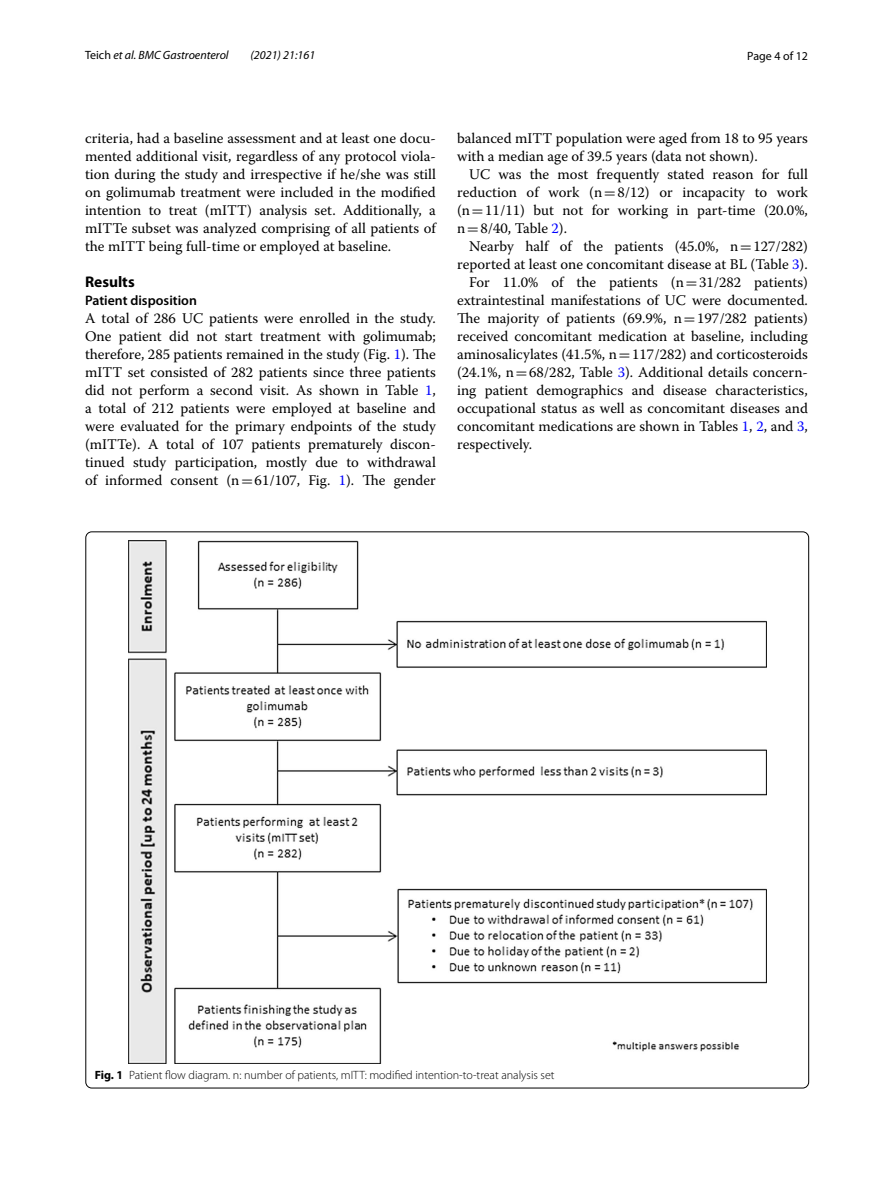
<style>
.page{position:relative;width:893px;height:1187px;background:#fff}
.page>*{position:absolute;margin:0;border:0;box-sizing:border-box;transform-origin:0 0}
.t1{font:700 15.45px "Myriad Pro";color:#000}
.t2{font:14.7px/18px "Warnock Pro";color:#000;text-align:justify}
.t3{font:600 13.8px "Myriad Pro";color:#000}
.t4{font:300 12px "Myriad Pro";color:#000}
.t5{font:italic 12px "Myriad Pro";color:#000}
.t6{font:12px "Myriad Pro";color:#000}
.s1{font-style:normal}
.s2{color:#00f}
.s3{font-family:"MTSY"}
.s4{font-weight:700}
</style>
<div class="page">
<img style="left:128px;top:541px;width:638px;height:522px">
<p class="t5" style="left:85px;top:48px;width:145px"><span class="s1">Teich</span> et al. BMC Gastroenterol</p>
<p class="t5" style="left:251px;top:48px;width:66px">(2021) 21:161</p>
<p class="t6" style="left:747px;top:48px;width:62px">Page 4 of 12</p>
<p class="t2" style="left:85px;top:128px;width:352px">criteria, had a baseline assessment and at least one docu&shy;mented additional visit, regardless of any protocol viola&shy;tion during the study and irrespective if he/she was still on golimumab treatment were included in the modified intention to treat (mITT) analysis set. Additionally, a mITTe subset was analyzed comprising of all patients of the mITT being full-time or employed at baseline.</p>
<p class="t1" style="left:85px;top:271px;width:51px">Results</p>
<p class="t3" style="left:85px;top:291px;width:113px">Patient disposition</p>
<p class="t2" style="left:85px;top:308px;width:352px">A total of 286 UC patients were enrolled in the study.<br>One patient did not start treatment with golimumab; therefore, 285 patients remained in the study (Fig. <span class="s2">1</span>). The mITT set consisted of 282 patients since three patients did not perform a second visit. As shown in Table <span class="s2">1</span>, a total of 212 patients were employed at baseline and were evaluated for the primary endpoints of the study (mITTe). A total of 107 patients prematurely discon&shy;tinued study participation, mostly due to withdrawal of informed consent (n<span class="s3">=</span>61/107, Fig. <span class="s2">1</span>). The gender</p>
<p class="t2" style="left:457px;top:128px;width:352px">balanced mITT population were aged from 18 to 95 years with a median age of 39.5 years (data not shown).</p>
<p class="t2" style="left:457px;top:164px;width:352px;text-indent:12px">UC was the most frequently stated reason for full reduction of work (n<span class="s3">=</span>8/12) or incapacity to work (n<span class="s3">=</span>11/11) but not for working in part-time (20.0%, n<span class="s3">=</span>8/40, Table <span class="s2">2</span>).</p>
<p class="t2" style="left:469px;top:236px;width:340px">Nearby half of the patients (45.0%, n<span class="s3">=</span>127/282)</p>
<p class="t2" style="left:457px;top:254px;width:352px">reported at least one concomitant disease at BL (Table <span class="s2">3</span>).</p>
<p class="t2" style="left:469px;top:272px;width:340px">For 11.0% of the patients (n<span class="s3">=</span>31/282 patients)</p>
<p class="t2" style="left:457px;top:290px;width:352px">extraintestinal manifestations of UC were documented.</p>
<p class="t2" style="left:457px;top:308px;width:352px">The majority of patients (69.9%, n<span class="s3">=</span>197/282 patients)</p>
<p class="t2" style="left:457px;top:326px;width:352px">received concomitant medication at baseline, including</p>
<p class="t2" style="left:457px;top:344px;width:352px">aminosalicylates (41.5%, n<span class="s3">=</span>117/282) and corticosteroids</p>
<p class="t2" style="left:457px;top:362px;width:352px">(24.1%, n<span class="s3">=</span>68/282, Table <span class="s2">3</span>). Additional details concern-</p>
<p class="t2" style="left:457px;top:380px;width:352px">ing patient demographics and disease characteristics,</p>
<p class="t2" style="left:457px;top:398px;width:352px">occupational status as well as concomitant diseases and</p>
<p class="t2" style="left:457px;top:416px;width:352px">concomitant medications are shown in Tables <span class="s2">1</span>, <span class="s2">2</span>, and <span class="s2">3</span>,</p>
<p class="t2" style="left:457px;top:434px;width:77px">respectively.</p>
<p class="t4" style="left:95px;top:1067px;width:461px"><span class="s4">Fig. 1</span> Patient flow diagram. n: number of patients, mITT: modified intention-to-treat analysis set</p>
</div>
